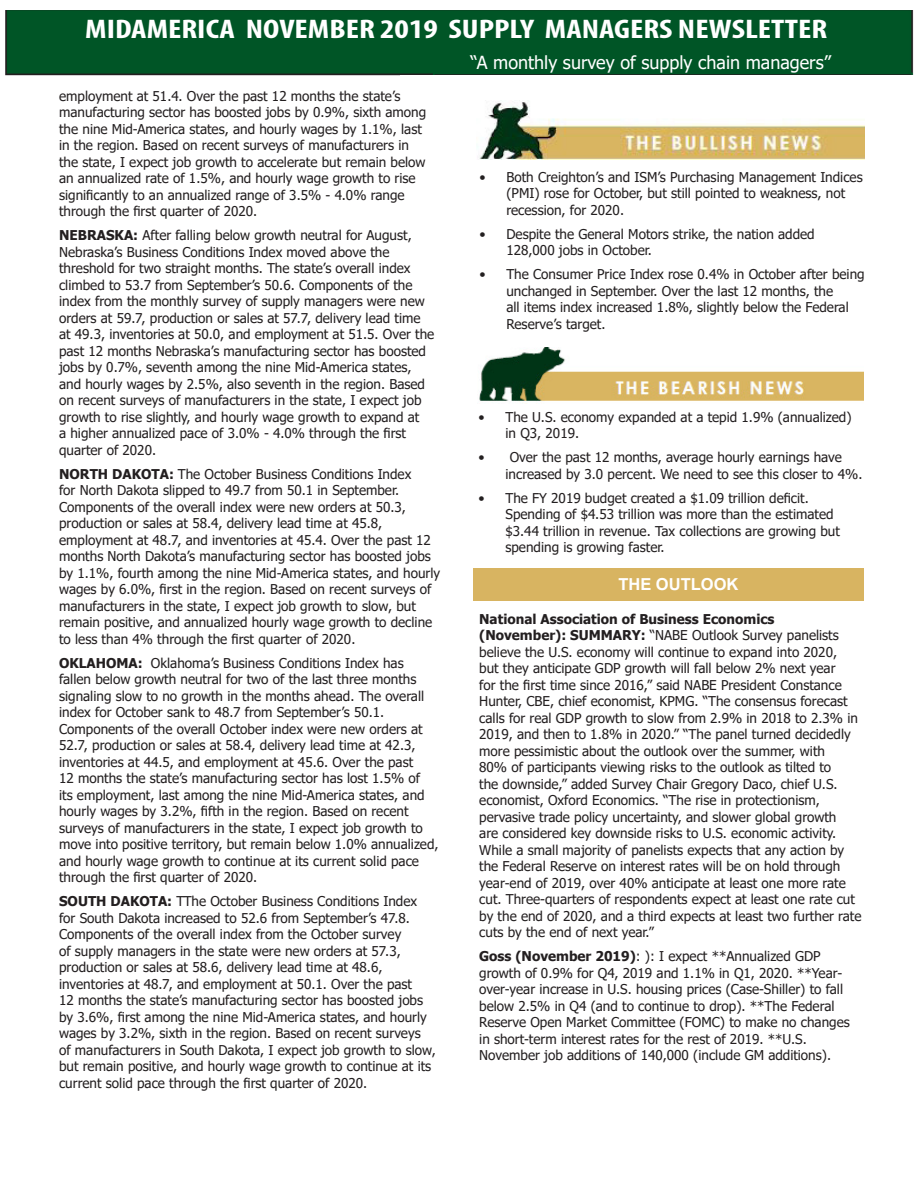
<style>
.page{position:relative;width:918px;height:1188px;background:#fff}
.page>*{position:absolute;margin:0;border:0;box-sizing:border-box;transform-origin:0 0}
.t1{font:700 condensed 27px "Myriad Pro";color:#fff;scale:1.25 1}
.t2{font:18px "Tahoma";color:#fff}
.Body{font:700 16.5px "Arial";color:#fff}
.Body-2{font:13.5px/16.5px "Tahoma";color:#231f20}
.s1{font-weight:700}
</style>
<div class="page">
<div style="left:5px;top:11px;width:909px;height:65px;background:#005526"></div>
<div style="left:400px;top:75px;width:517px;height:31px;background:#fff"></div>
<div style="left:473px;top:568px;width:391px;height:32px;background:#d8b461"></div>
<img style="left:477px;top:101px;width:388px;height:58px">
<img style="left:479px;top:347px;width:385px;height:55px">
<h1 class="t1" style="left:85px;top:12px;width:595px">MIDAMERICA NOVEMBER 2019 SUPPLY MANAGERS NEWSLETTER</h1>
<h2 class="t2" style="left:470px;top:51px;width:362px">“A monthly survey of supply chain managers”</h2>
<p class="Body-2" style="left:59px;top:89px;width:369px">employment at 51.4. Over the past 12 months the state’s manufacturing sector has boosted jobs by 0.9%, sixth among the nine Mid-America states, and hourly wages by 1.1%, last in the region. Based on recent surveys of manufacturers in the state, I expect job growth to accelerate but remain below an annualized rate of 1.5%, and hourly wage growth to rise significantly to an annualized range of 3.5% - 4.0% range through the first quarter of 2020.</p>
<p class="Body-2" style="left:59px;top:228px;width:377px"><span class="s1">NEBRASKA:</span> After falling below growth neutral for August, Nebraska’s Business Conditions Index moved above the threshold for two straight months. The state’s overall index climbed to 53.7 from September’s 50.6. Components of the index from the monthly survey of supply managers were new orders at 59.7, production or sales at 57.7, delivery lead time at 49.3, inventories at 50.0, and employment at 51.5. Over the past 12 months Nebraska’s manufacturing sector has boosted jobs by 0.7%, seventh among the nine Mid-America states, and hourly wages by 2.5%, also seventh in the region. Based on recent surveys of manufacturers in the state, I expect job growth to rise slightly, and hourly wage growth to expand at<br>a higher annualized pace of 3.0% - 4.0% through the first quarter of 2020.</p>
<p class="Body-2" style="left:59px;top:467px;width:383px"><span class="s1">NORTH DAKOTA:</span> The October Business Conditions Index<br>for North Dakota slipped to 49.7 from 50.1 in September.<br>Components of the overall index were new orders at 50.3, production or sales at 58.4, delivery lead time at 45.8, employment at 48.7, and inventories at 45.4. Over the past 12 months North Dakota’s manufacturing sector has boosted jobs by 1.1%, fourth among the nine Mid-America states, and hourly wages by 6.0%, first in the region. Based on recent surveys of manufacturers in the state, I expect job growth to slow, but remain positive, and annualized hourly wage growth to decline to less than 4% through the first quarter of 2020.</p>
<p class="Body-2" style="left:59px;top:656px;width:381px"><span class="s1">OKLAHOMA:</span> Oklahoma’s Business Conditions Index has fallen below growth neutral for two of the last three months signaling slow to no growth in the months ahead. The overall index for October sank to 48.7 from September’s 50.1.<br>Components of the overall October index were new orders at 52.7, production or sales at 58.4, delivery lead time at 42.3, inventories at 44.5, and employment at 45.6. Over the past<br>12 months the state’s manufacturing sector has lost 1.5% of<br>its employment, last among the nine Mid-America states, and hourly wages by 3.2%, fifth in the region. Based on recent surveys of manufacturers in the state, I expect job growth to move into positive territory, but remain below 1.0% annualized, and hourly wage growth to continue at its current solid pace through the first quarter of 2020.</p>
<p class="Body-2" style="left:59px;top:894px;width:378px"><span class="s1">SOUTH DAKOTA:</span> TThe October Business Conditions Index for South Dakota increased to 52.6 from September’s 47.8.<br>Components of the overall index from the October survey<br>of supply managers in the state were new orders at 57.3, production or sales at 58.6, delivery lead time at 48.6, inventories at 48.7, and employment at 50.1. Over the past<br>12 months the state’s manufacturing sector has boosted jobs by 3.6%, first among the nine Mid-America states, and hourly wages by 3.2%, sixth in the region. Based on recent surveys<br>of manufacturers in South Dakota, I expect job growth to slow, but remain positive, and hourly wage growth to continue at its current solid pace through the first quarter of 2020.</p>
<p class="Body-2" style="left:506px;top:170px;width:358px;text-indent:-27px">• Both Creighton’s and ISM’s Purchasing Management Indices (PMI) rose for October, but still pointed to weakness, not recession, for 2020.</p>
<p class="Body-2" style="left:506px;top:227px;width:310px;text-indent:-27px">• Despite the General Motors strike, the nation added<br>128,000 jobs in October.</p>
<p class="Body-2" style="left:506px;top:267px;width:360px;text-indent:-27px">• The Consumer Price Index rose 0.4% in October after being unchanged in September. Over the last 12 months, the<br>all items index increased 1.8%, slightly below the Federal Reserve’s target.</p>
<p class="Body-2" style="left:506px;top:409px;width:348px;text-indent:-27px">• The U.S. economy expanded at a tepid 1.9% (annualized) in Q3, 2019.</p>
<p class="Body-2" style="left:506px;top:450px;width:359px;text-indent:-27px">• Over the past 12 months, average hourly earnings have increased by 3.0 percent. We need to see this closer to 4%.</p>
<p class="Body-2" style="left:506px;top:490px;width:336px;text-indent:-27px">• The FY 2019 budget created a $1.09 trillion deficit.<br>Spending of $4.53 trillion was more than the estimated $3.44 trillion in revenue. Tax collections are growing but spending is growing faster.</p>
<p class="Body" style="left:618px;top:573px;width:122px">THE OUTLOOK</p>
<p class="Body-2" style="left:479px;top:611px;width:384px"><span class="s1">National Association of Business Economics (November): SUMMARY:</span> “NABE Outlook Survey panelists believe the U.S. economy will continue to expand into 2020,<br>but they anticipate GDP growth will fall below 2% next year<br>for the first time since 2016,” said NABE President Constance Hunter, CBE, chief economist, KPMG. “The consensus forecast calls for real GDP growth to slow from 2.9% in 2018 to 2.3% in 2019, and then to 1.8% in 2020.” “The panel turned decidedly more pessimistic about the outlook over the summer, with<br>80% of participants viewing risks to the outlook as tilted to<br>the downside,” added Survey Chair Gregory Daco, chief U.S. economist, Oxford Economics. “The rise in protectionism, pervasive trade policy uncertainty, and slower global growth<br>are considered key downside risks to U.S. economic activity.<br>While a small majority of panelists expects that any action by the Federal Reserve on interest rates will be on hold through year-end of 2019, over 40% anticipate at least one more rate cut. Three-quarters of respondents expect at least one rate cut by the end of 2020, and a third expects at least two further rate cuts by the end of next year.”</p>
<p class="Body-2" style="left:479px;top:949px;width:372px"><span class="s1">Goss (November 2019)</span>: ): I expect **Annualized GDP growth of 0.9% for Q4, 2019 and 1.1% in Q1, 2020. **Year&shy;over-year increase in U.S. housing prices (Case-Shiller) to fall below 2.5% in Q4 (and to continue to drop). **The Federal Reserve Open Market Committee (FOMC) to make no changes in short-term interest rates for the rest of 2019. **U.S.<br>November job additions of 140,000 (include GM additions).</p>
</div>
